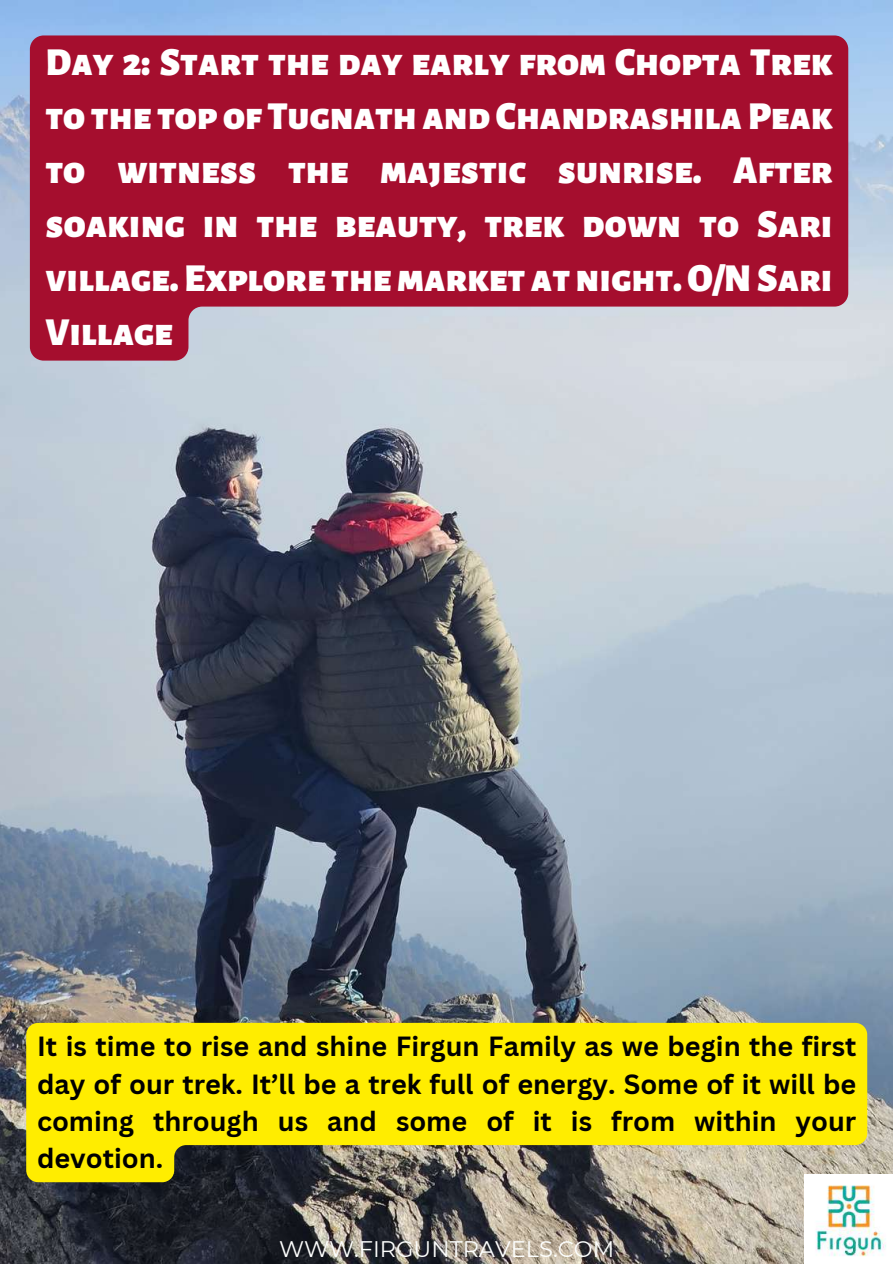
<style>
.page{position:relative;width:893px;height:1264px;background:#fff}
.page>*{position:absolute;margin:0;border:0;box-sizing:border-box;transform-origin:0 0}
.t1{font:900 39px/54px "Alegreya Sans SC";color:#fff;text-align:justify}
.t2{font:700 27px/37.2px "Canva Sans";color:#000;text-align:justify}
.t3{font:22.5px "Montserrat";color:#fefffe}
</style>
<div class="page">
<img style="left:0;top:0;width:892px;height:1263px">
<img style="left:804px;top:1174px;width:88px;height:88px">
<svg style="left:26px;top:1022px;width:841px;height:160px;background:#e6d617"></svg>
<svg style="left:30px;top:35px;width:818px;height:325px;background:#aa2946"></svg>
<p class="t1" style="left:45px;top:36px;width:788px">Day 2: Start the day early from Chopta Trek to the top of Tugnathand ChandrashilaPeak to witness the majestic sunrise. After soaking in the beauty, trek down to Sari village. Explore themarket atnight.O/NSari Village</p>
<p class="t2" style="left:37px;top:1027px;width:820px">It is time to rise and shine Firgun Family as we begin the first day of our trek. It’ll be a trek full of energy. Some of it will be coming through us and some of it is from within your devotion.</p>
<p class="t3" style="left:279px;top:1234px;width:337px">WWW.FIRGUNTRAVELS.COM</p>
</div>
